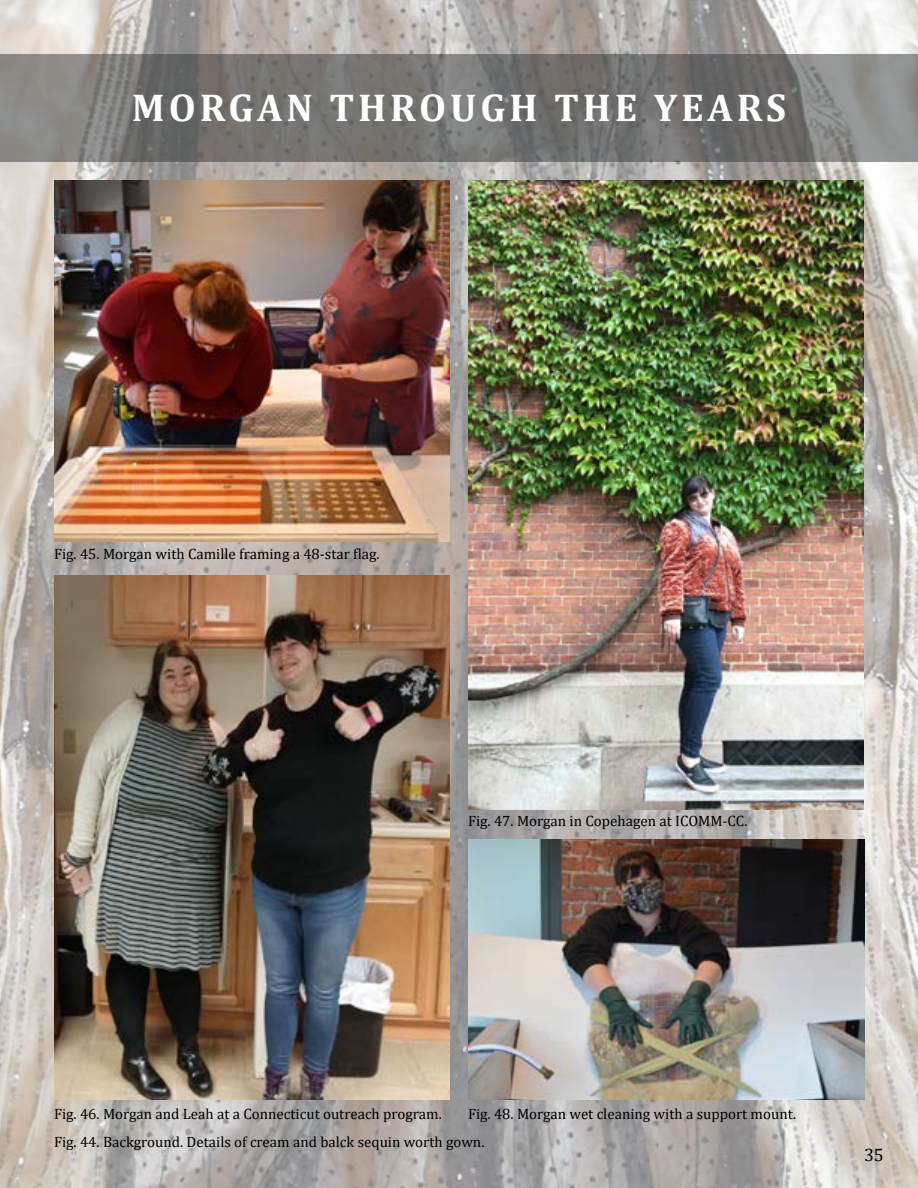
<style>
.page{position:relative;width:918px;height:1188px;background:#fff}
.page>*{position:absolute;margin:0;border:0;box-sizing:border-box;transform-origin:0 0}
.t1{font:700 39px "Cambria";letter-spacing:.1em;color:#fff}
.t2{font:18px "Cambria";color:#000}
.t3{font:15px/28.3px "Cambria";color:#000}
</style>
<div class="page">
<img style="left:0;top:0;width:918px;height:1188px">
<svg style="left:0;top:54px;width:918px;height:108px;background:#777775"></svg>
<img style="left:54px;top:181px;width:396px;height:361px">
<img style="left:468px;top:181px;width:396px;height:629px">
<img style="left:54px;top:575px;width:396px;height:525px">
<img style="left:468px;top:840px;width:396px;height:260px">
<h1 class="t1" style="left:132px;top:80px;width:656px">MORGAN THROUGH THE YEARS</h1>
<p class="t3" style="left:54px;top:539px;width:327px">Fig. 45. Morgan with Camille framing a 48-star flag.</p>
<p class="t3" style="left:468px;top:807px;width:281px">Fig. 47. Morgan in Copehagen at ICOMM-CC.</p>
<p class="t3" style="left:54px;top:1100px;width:389px">Fig. 46. Morgan and Leah at a Connecticut outreach program.</p>
<p class="t3" style="left:54px;top:1100px;width:744px;text-indent:414px">Fig. 48. Morgan wet cleaning with a support mount.<br>Fig. 44. Background. Details of cream and balck sequin worth gown.</p>
<p class="t2" style="left:864px;top:1144px;width:21px">35</p>
</div>
